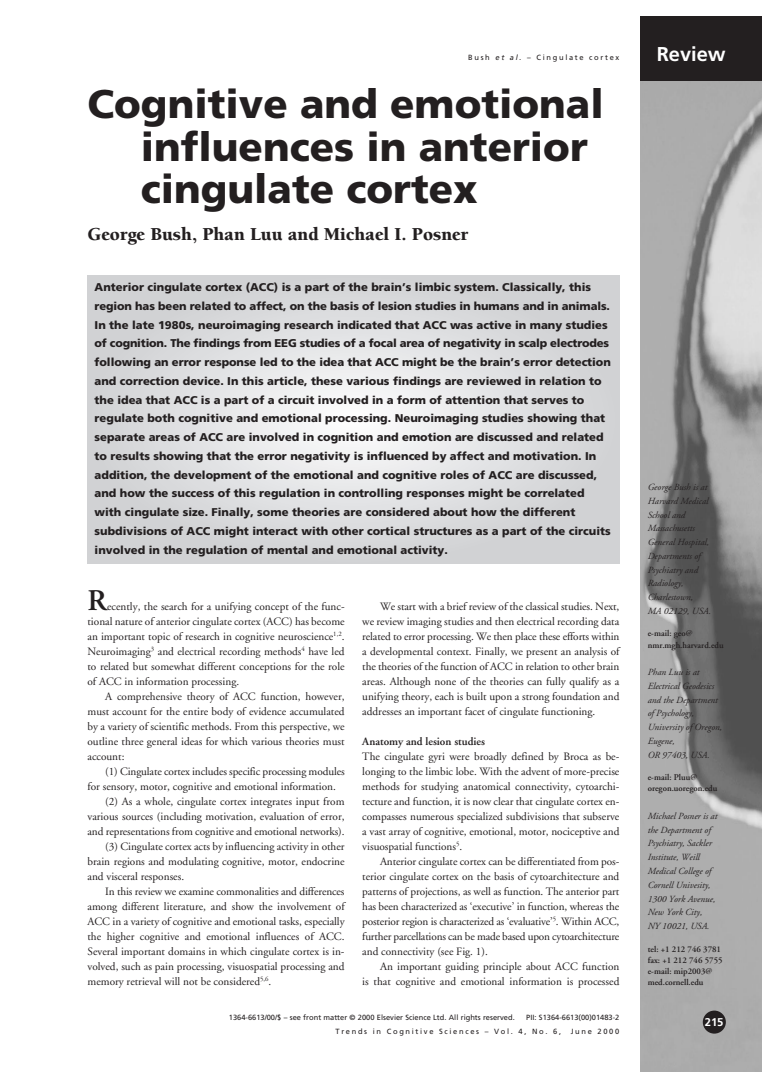
<style>
.page{position:relative;width:778px;height:1079px;background:#fff}
.page>*{position:absolute;margin:0;border:0;box-sizing:border-box;transform-origin:0 0}
.t1{font:900 40px/42.5px "Frutiger";color:#231f20}
.t2{font:600 30px "Adobe Garamond";color:#231f20}
.t3{font:700 20px "Frutiger";color:#fff}
.t4{font:900 18.75px "Berkeley";color:#231f20}
.t5{font:11.25px/15px "Adobe Garamond";color:#231f20;text-align:justify}
.t6{font:900 11.25px/18.8px "Frutiger";color:#231f20}
.t7{font:600 11.25px "Adobe Garamond";color:#231f20}
.t8{font:700 11.25px "Frutiger";color:#fff}
.t9{font:italic 9.38px/13.8px "Adobe Garamond";color:#231f20}
.t10{font:600 8.75px/11.2px "Adobe Garamond";color:#231f20}
.t11{font:7.5px/13.8px "Frutiger";letter-spacing:.22em;color:#231f20}
.t12{font:7.5px "Frutiger";color:#231f20}
.s1{font-style:italic}
</style>
<div class="page">
<img style="left:640px;top:81px;width:121px;height:990px">
<div style="left:640px;top:16px;width:121px;height:65px;background:#231f20"></div>
<div style="left:702px;top:1010px;width:23px;height:23px;background:#231f20;border-radius:50%"></div>
<div style="left:87px;top:275px;width:532px;height:289px;background:#d1d2d4"></div>
<div style="left:91px;top:277px;width:524px;height:285px;background:#d2d3d5;border-radius:50%"></div>
<div style="left:117px;top:291px;width:472px;height:257px;background:#d6d7d9;border-radius:50%"></div>
<div style="left:143px;top:305px;width:421px;height:229px;background:#dadbdd;border-radius:50%"></div>
<div style="left:168px;top:319px;width:370px;height:201px;background:#dedfe1;border-radius:50%"></div>
<div style="left:194px;top:333px;width:318px;height:173px;background:#e2e3e5;border-radius:50%"></div>
<div style="left:215px;top:344px;width:277px;height:151px;background:#e6e7e9;border-radius:50%"></div>
<div style="left:235px;top:355px;width:236px;height:129px;background:#eaebec;border-radius:50%"></div>
<div style="left:256px;top:366px;width:195px;height:107px;background:#eeeeef;border-radius:50%"></div>
<div style="left:276px;top:378px;width:154px;height:84px;background:#f1f2f3;border-radius:50%"></div>
<div style="left:297px;top:389px;width:113px;height:61px;background:#f5f5f6;border-radius:50%"></div>
<div style="left:317px;top:400px;width:72px;height:39px;background:#f9f9f9;border-radius:50%"></div>
<div style="left:338px;top:411px;width:31px;height:17px;background:#fdfdfd;border-radius:50%"></div>
<p class="t11" style="left:468px;top:52px;width:153px">Bush <span class="s1">et al.</span> – Cingulate cortex</p>
<h3 class="t3" style="left:656px;top:46px;width:70px">Review</h3>
<h1 class="t1" style="left:141px;top:86px;width:464px;text-indent:-53px">Cognitive and emotional influences in anterior cingulate cortex</h1>
<h3 class="t4" style="left:87px;top:226px;width:382px">George Bush, Phan Luu and Michael I. Posner</h3>
<p class="t6" style="left:95px;top:279px;width:517px">Anterior cingulate cortex (ACC) is a part of the brain’s limbic system. Classically, this region has been related to affect, on the basis of lesion studies in humans and in animals.<br>In the late 1980s, neuroimaging research indicated that ACC was active in many studies of cognition. The findings from EEG studies of a focal area of negativity in scalp electrodes following an error response led to the idea that ACC might be the brain’s error detection and correction device. In this article, these various findings are reviewed in relation to the idea that ACC is a part of a circuit involved in a form of attention that serves to regulate both cognitive and emotional processing. Neuroimaging studies showing that separate areas of ACC are involved in cognition and emotion are discussed and related to results showing that the error negativity is influenced by affect and motivation. In addition, the development of the emotional and cognitive roles of ACC are discussed, and how the success of this regulation in controlling responses might be correlated with cingulate size. Finally, some theories are considered about how the different subdivisions of ACC might interact with other cortical structures as a part of the circuits involved in the regulation of mental and emotional activity.</p>
<h2 class="t2" style="left:87px;top:588px;width:21px">R</h2>
<p class="t5" style="left:87px;top:600px;width:258px;text-indent:20px">ecently, the search for a unifying concept of the func&shy;tional nature of anterior cingulate cortex (ACC) has become an important topic of research in cognitive neuroscience<sup>1,2</sup>.<br>Neuroimaging<sup>3</sup> and electrical recording methods<sup>4</sup> have led to related but somewhat different conceptions for the role of ACC in information processing.</p>
<p class="t5" style="left:87px;top:690px;width:258px;text-indent:18px">A comprehensive theory of ACC function, however, must account for the entire body of evidence accumulated by a variety of scientific methods. From this perspective, we outline three general ideas for which various theories must account:</p>
<p class="t5" style="left:105px;top:765px;width:241px">(1) Cingulate cortex includes specific processing modules</p>
<p class="t5" style="left:87px;top:780px;width:250px">for sensory, motor, cognitive and emotional information.</p>
<p class="t5" style="left:105px;top:795px;width:241px">(2) As a whole, cingulate cortex integrates input from</p>
<p class="t5" style="left:87px;top:810px;width:258px">various sources (including motivation, evaluation of error,</p>
<p class="t5" style="left:87px;top:825px;width:258px">and representations from cognitive and emotional networks).</p>
<p class="t5" style="left:105px;top:840px;width:241px">(3) Cingulate cortex acts by influencing activity in other</p>
<p class="t5" style="left:87px;top:855px;width:258px">brain regions and modulating cognitive, motor, endocrine</p>
<p class="t5" style="left:87px;top:870px;width:98px">and visceral responses.</p>
<p class="t5" style="left:105px;top:885px;width:241px">In this review we examine commonalities and differences</p>
<p class="t5" style="left:87px;top:900px;width:258px">among different literature, and show the involvement of</p>
<p class="t5" style="left:87px;top:915px;width:258px">ACC in a variety of cognitive and emotional tasks, especially</p>
<p class="t5" style="left:87px;top:930px;width:258px">the higher cognitive and emotional influences of ACC.</p>
<p class="t5" style="left:87px;top:945px;width:258px">Several important domains in which cingulate cortex is in-</p>
<p class="t5" style="left:87px;top:960px;width:258px">volved, such as pain processing, visuospatial processing and</p>
<p class="t5" style="left:87px;top:975px;width:185px">memory retrieval will not be considered<sup>5,6</sup>.</p>
<p class="t5" style="left:362px;top:600px;width:258px;text-indent:18px">We start with a brief review of the classical studies. Next, we review imaging studies and then electrical recording data related to error processing. We then place these efforts within a developmental context. Finally, we present an analysis of the theories of the function of ACC in relation to other brain areas. Although none of the theories can fully qualify as a unifying theory, each is built upon a strong foundation and addresses an important facet of cingulate functioning.</p>
<p class="t7" style="left:362px;top:737px;width:124px">Anatomy and lesion studies</p>
<p class="t5" style="left:362px;top:750px;width:258px">The cingulate gyri were broadly defined by Broca as be&shy;longing to the limbic lobe. With the advent of more-precise methods for studying anatomical connectivity, cytoarchi&shy;tecture and function, it is now clear that cingulate cortex en&shy;compasses numerous specialized subdivisions that subserve a vast array of cognitive, emotional, motor, nociceptive and visuospatial functions<sup>5</sup>.</p>
<p class="t5" style="left:362px;top:855px;width:258px;text-indent:18px">Anterior cingulate cortex can be differentiated from pos&shy;terior cingulate cortex on the basis of cytoarchitecture and patterns of projections, as well as function. The anterior part has been characterized as ‘executive’ in function, whereas the posterior region is characterized as ‘evaluative’<sup>5</sup>. Within ACC, further parcellations can be made based upon cytoarchitecture and connectivity (see Fig. 1).</p>
<p class="t5" style="left:362px;top:960px;width:258px;text-align:right">An important guiding principle about ACC function<br>is that cognitive and emotional information is processed</p>
<p class="t12" style="left:229px;top:1014px;width:287px">1364-6613/00/$ – see front matter © 2000 Elsevier Science Ltd. All rights reserved.</p>
<p class="t11" style="left:335px;top:1011px;width:285px;text-indent:191px">PII: S1364-6613(00)01483-2<br>Trends in Cognitive Sciences – Vol. 4, No. 6,</p>
<p class="t11" style="left:570px;top:1025px;width:50px">June 2000</p>
<p class="t9" style="left:647px;top:481px;width:65px">George Bush is at<br>Harvard Medical<br>School and<br>Massachusetts<br>General Hospital,<br>Departments of<br>Psychiatry and<br>Radiology,<br>Charlestown,<br>MA 02129, USA.</p>
<p class="t10" style="left:647px;top:629px;width:77px">e-mail: geo@ nmr.mgh.harvard.edu</p>
<p class="t9" style="left:647px;top:666px;width:76px">Phan Luu is at<br>Electrical Geodesics and the Department of Psychology,<br>University of Oregon,<br>Eugene,<br>OR 97403, USA.</p>
<p class="t10" style="left:647px;top:772px;width:71px">e-mail: Pluu@ oregon.uoregon.edu</p>
<p class="t9" style="left:647px;top:810px;width:71px">Michael Posner is at the Department of<br>Psychiatry, Sackler<br>Institute, Weill<br>Medical College of<br>Cornell Univesity,<br>1300 York Avenue,<br>New York City,<br>NY 10021, USA.</p>
<p class="t10" style="left:647px;top:944px;width:76px">tel: +1 212 746 3781 fax: +1 212 746 5755 e-mail: mip2003@ med.cornell.edu</p>
<p class="t8" style="left:704px;top:1017px;width:20px">215</p>
</div>
